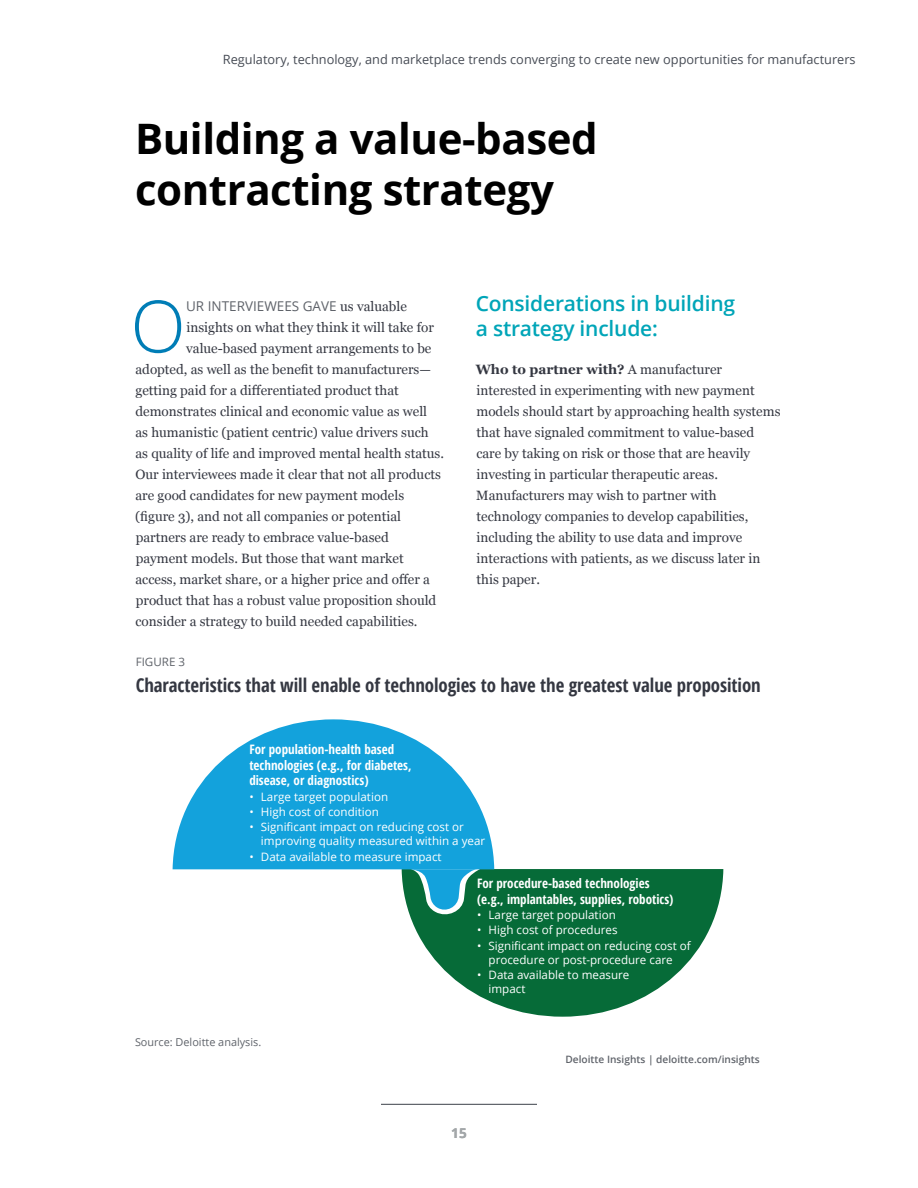
<style>
.page{position:relative;width:918px;height:1188px;background:#fff}
.page>*{position:absolute;margin:0;border:0;box-sizing:border-box;transform-origin:0 0}
.t1{font:300 72.3px "Open Sans";color:#007db6}
.t2{font:700 42px/51px "Open Sans";letter-spacing:-.01em;color:#000}
.t3{font:600 21px/25.2px "Open Sans";letter-spacing:-.01em;color:#00a5b8}
.t4{font:700 18.9px "Open Sans Condensed";letter-spacing:-.005em;color:#343741}
.t5{font:13.5px/21px "Georgia";color:#343741}
.t6{font:13.5px "Open Sans";color:#5f636a}
.t7{font:700 13.5px "Open Sans";color:#a3a7a9}
.t8{font:700 13.05px/15.6px "Open Sans Condensed";color:#fff}
.t9{font:12.75px "Open Sans";color:#474c55}
.t10{font:11.55px/14px "Open Sans";color:#fff}
.t11{font:11.55px "Open Sans";color:#5f636a}
.t12{font:10.8px "Open Sans";color:#5f636a}
.t13{font:600 10.2px "Open Sans";color:#5f636a}
.s1{font-family:"Georgia";color:#343741}
.s2{font-weight:700}
</style>
<div class="page">
<hr style="left:381px;top:1104px;width:156px;height:1px;background:#5f636a">
<svg style="left:410px;top:869px;width:313px;height:148px;fill:#066b38"></svg>
<svg style="left:173px;top:719px;width:321px;height:150px;fill:#13a2dc"></svg>
<svg style="left:392px;top:865px;width:97px;height:53px"></svg>
<p class="t9" style="left:223px;top:50px;width:634px">Regulatory, technology, and marketplace trends converging to create new opportunities for manufacturers</p>
<h2 class="t2" style="left:135px;top:112px;width:464px">Building a value-based contracting strategy</h2>
<h1 class="t1" style="left:130px;top:277px;width:57px">O</h1>
<p class="t6" style="left:186px;top:296px;width:222px">UR INTERVIEWEES GAVE <span class="s1">us valuable</span></p>
<p class="t5" style="left:186px;top:316px;width:249px">insights on what they think it will take for</p>
<p class="t5" style="left:186px;top:337px;width:247px">value-based payment arrangements to be</p>
<p class="t5" style="left:135px;top:358px;width:297px">adopted, as well as the benefit to manufacturers—</p>
<p class="t5" style="left:135px;top:379px;width:265px">getting paid for a differentiated product that</p>
<p class="t5" style="left:136px;top:400px;width:293px">demonstrates clinical and economic value as well</p>
<p class="t5" style="left:135px;top:421px;width:295px">as humanistic (patient centric) value drivers such</p>
<p class="t5" style="left:135px;top:442px;width:310px">as quality of life and improved mental health status.</p>
<p class="t5" style="left:135px;top:463px;width:307px">Our interviewees made it clear that not all products</p>
<p class="t5" style="left:135px;top:484px;width:270px">are good candidates for new payment models</p>
<p class="t5" style="left:135px;top:505px;width:267px">(figure 3), and not all companies or potential</p>
<p class="t5" style="left:136px;top:526px;width:255px">partners are ready to embrace value-based</p>
<p class="t5" style="left:136px;top:547px;width:269px">payment models. But those that want market</p>
<p class="t5" style="left:135px;top:568px;width:296px">access, market share, or a higher price and offer a</p>
<p class="t5" style="left:136px;top:589px;width:302px">product that has a robust value proposition should</p>
<p class="t5" style="left:136px;top:610px;width:284px">consider a strategy to build needed capabilities.</p>
<h3 class="t3" style="left:476px;top:290px;width:261px">Considerations in building a strategy include:</h3>
<p class="t5" style="left:476px;top:358px;width:306px"><span class="s2">Who to partner with?</span> A manufacturer interested in experimenting with new payment models should start by approaching health systems that have signaled commitment to value-based care by taking on risk or those that are heavily investing in particular therapeutic areas.<br>Manufacturers may wish to partner with technology companies to develop capabilities, including the ability to use data and improve interactions with patients, as we discuss later in this paper.</p>
<p class="t11" style="left:136px;top:654px;width:51px">FIGURE 3</p>
<h3 class="t4" style="left:136px;top:672px;width:627px">Characteristics that will enable of technologies to have the greatest value proposition</h3>
<p class="t8" style="left:249px;top:741px;width:164px">For population-health based technologies (e.g., for diabetes, disease, or diagnostics)</p>
<p class="t10" style="left:249px;top:789px;width:140px">• Large target population</p>
<p class="t10" style="left:249px;top:805px;width:131px">• High cost of condition</p>
<p class="t10" style="left:261px;top:820px;width:226px;text-indent:-12px">• Significant impact on reducing cost or improving quality measured within a year</p>
<p class="t10" style="left:249px;top:849px;width:194px">• Data available to measure impact</p>
<p class="t12" style="left:135px;top:1035px;width:128px">Source: Deloitte analysis.</p>
<p class="t8" style="left:477px;top:875px;width:198px">For procedure-based technologies (e.g., implantables, supplies, robotics)</p>
<p class="t10" style="left:477px;top:908px;width:140px">• Large target population</p>
<p class="t10" style="left:477px;top:923px;width:142px">• High cost of procedures</p>
<p class="t10" style="left:477px;top:938px;width:215px;text-align:center">• Significant impact on reducing cost of procedure or post-procedure care</p>
<p class="t10" style="left:489px;top:968px;width:142px;text-indent:-12px">• Data available to measure impact</p>
<p class="t13" style="left:565px;top:1053px;width:196px">Deloitte Insights | deloitte.com/insights</p>
<p class="t7" style="left:451px;top:1123px;width:17px">15</p>
</div>
